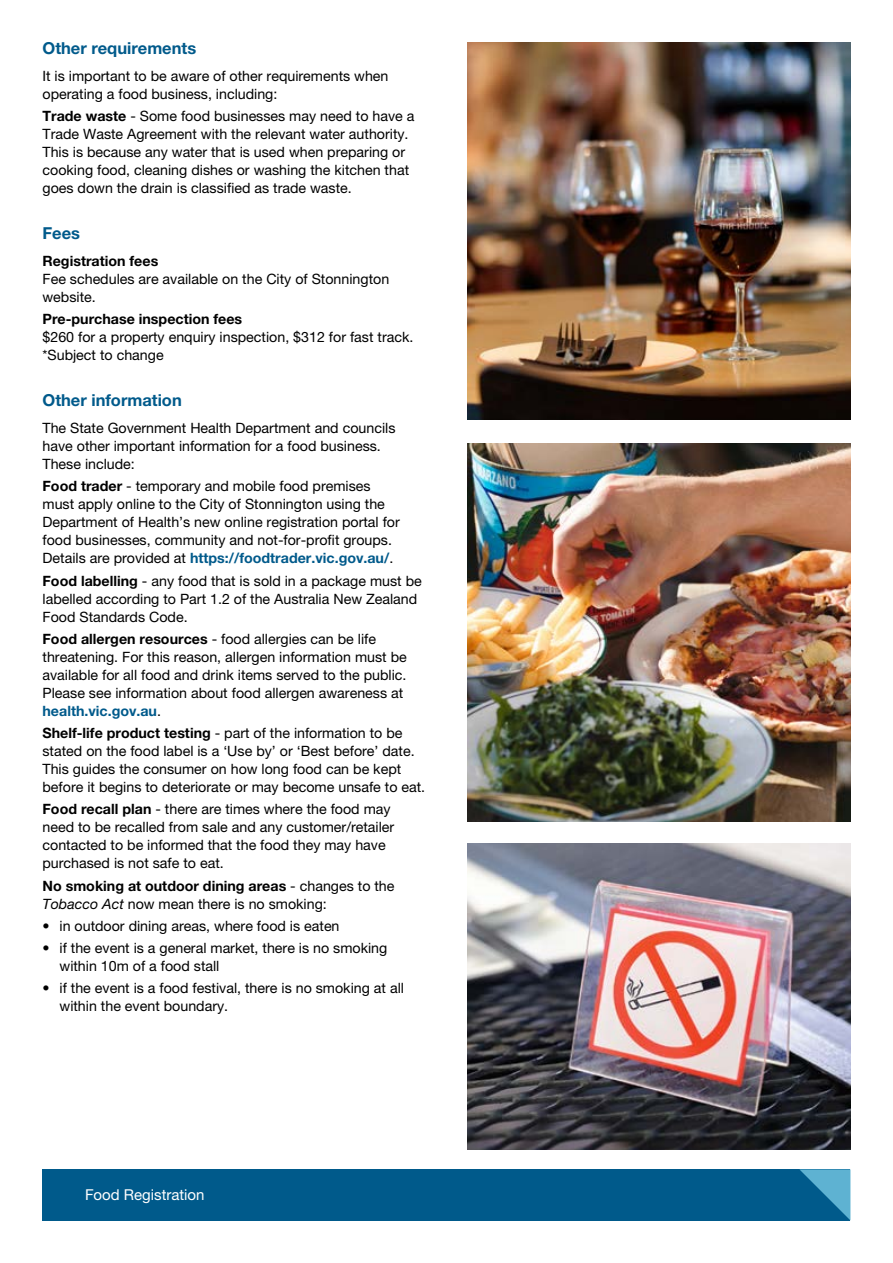
<style>
.page{position:relative;width:893px;height:1263px;background:#fff}
.page>*{position:absolute;margin:0;border:0;box-sizing:border-box;transform-origin:0 0}
.Sub_1{font:700 16.5px "Helvetica Neue LT Pro";color:#005a8b}
.t1{font:15px "Helvetica Neue LT Pro";color:#fff}
.Body_1{font:14.25px/18px "Helvetica Neue LT Pro";color:#000}
.Bullets_1{font:14.25px/18px "Helvetica Neue LT Pro";color:#000}
.s1{font-weight:700}
.s2{font-weight:700;color:#005a8b}
.s3{font-style:italic}
</style>
<div class="page">
<img style="left:468px;top:43px;width:382px;height:377px">
<img style="left:468px;top:444px;width:382px;height:377px">
<img style="left:468px;top:843px;width:382px;height:306px">
<div style="left:43px;top:1169px;width:807px;height:51px;background:#005a8b"></div>
<svg style="left:799px;top:1169px;width:51px;height:51px"></svg>
<p class="Sub_1" style="left:43px;top:38px;width:155px">Other requirements</p>
<p class="Body_1" style="left:43px;top:67px;width:348px">It is important to be aware of other requirements when operating a food business, including:</p>
<p class="Body_1" style="left:43px;top:107px;width:373px"><span class="s1">Trade waste</span> - Some food businesses may need to have a Trade Waste Agreement with the relevant water authority.<br>This is because any water that is used when preparing or cooking food, cleaning dishes or washing the kitchen that goes down the drain is classified as trade waste.</p>
<p class="Sub_1" style="left:43px;top:223px;width:39px">Fees</p>
<p class="Body_1" style="left:43px;top:252px;width:348px"><span class="s1">Registration fees<br></span>Fee schedules are available on the City of Stonnington website.</p>
<p class="Body_1" style="left:43px;top:310px;width:372px"><span class="s1">Pre-purchase inspection fees<br></span>$260 for a property enquiry inspection, $312 for fast track. *Subject to change</p>
<p class="Sub_1" style="left:43px;top:390px;width:141px">Other information</p>
<p class="Body_1" style="left:43px;top:419px;width:354px">The State Government Health Department and councils have other important information for a food business.<br>These include:</p>
<p class="Body_1" style="left:43px;top:477px;width:359px"><span class="s1">Food trader</span> - temporary and mobile food premises must apply online to the City of Stonnington using the Department of Health’s new online registration portal for food businesses, community and not-for-profit groups.<br>Details are provided at <span class="s2">https://foodtrader.vic.gov.au/</span>.</p>
<p class="Body_1" style="left:43px;top:571px;width:381px"><span class="s1">Food labelling</span> - any food that is sold in a package must be labelled according to Part 1.2 of the Australia New Zealand<br>Food Standards Code.</p>
<p class="Body_1" style="left:43px;top:629px;width:366px"><span class="s1">Food allergen resources</span> - food allergies can be life threatening. For this reason, allergen information must be available for all food and drink items served to the public.<br>Please see information about food allergen awareness at <span class="s2">health.vic.gov.au</span>.</p>
<p class="Body_1" style="left:43px;top:724px;width:384px"><span class="s1">Shelf-life product testing</span> - part of the information to be stated on the food label is a ‘Use by’ or ‘Best before’ date.<br>This guides the consumer on how long food can be kept before it begins to deteriorate or may become unsafe to eat.</p>
<p class="Body_1" style="left:43px;top:800px;width:353px"><span class="s1">Food recall plan</span> - there are times where the food may need to be recalled from sale and any customer/retailer contacted to be informed that the food they may have purchased is not safe to eat.</p>
<p class="Body_1" style="left:43px;top:876px;width:354px"><span class="s1">No smoking at outdoor dining areas</span> - changes to the<br><span class="s3">Tobacco Act</span> now mean there is no smoking:</p>
<p class="Bullets_1" style="left:43px;top:916px;width:299px">• in outdoor dining areas, where food is eaten</p>
<p class="Bullets_1" style="left:60px;top:939px;width:329px;text-indent:-17px">• if the event is a general market, there is no smoking within 10m of a food stall</p>
<p class="Bullets_1" style="left:60px;top:979px;width:346px;text-indent:-17px">• if the event is a food festival, there is no smoking at all within the event boundary.</p>
<p class="t1" style="left:85px;top:1186px;width:121px">Food Registration</p>
</div>
